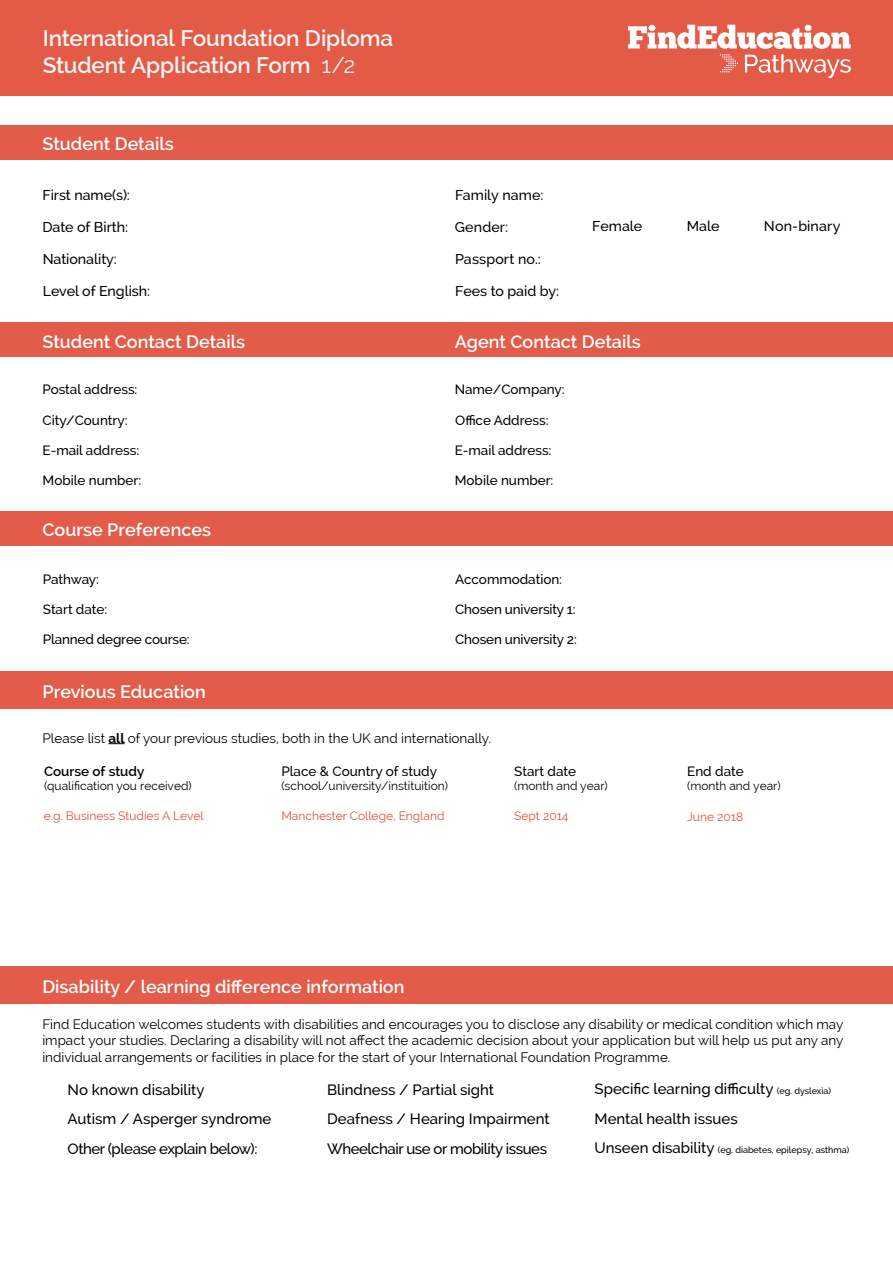
<style>
.page{position:relative;width:893px;height:1263px;background:#fff}
.page>*{position:absolute;margin:0;border:0;box-sizing:border-box;transform-origin:0 0}
.t1{font:600 22.5px/27px "Raleway";letter-spacing:-.005em;color:#eef4f2}
.t2{font:600 18px "Raleway";color:#fff}
.t3{font:500 15px "Raleway";color:#000}
.t4{font:500 15px "Raleway";letter-spacing:-.03em;color:#000}
.Body_Text{font:500 14.25px "Raleway";color:#000}
.t5{font:13.5px/16.2px "Raleway";color:#000;text-align:justify}
.Body_Text-2{font:500 13.5px "Raleway";letter-spacing:-.005em;color:#000}
.t6{font:600 13.5px "Raleway";color:#000}
.t7{font:12px "Raleway";color:#000}
.t8{font:12px "Raleway";color:#e2523d}
.t9{font:500 9px "Raleway";color:#000}
.s1{font-weight:400}
.s2{font-weight:700}
.s3{font-size:9px}
.s4{font-size:15px}
</style>
<div class="page">
<div style="left:0;top:0;width:893px;height:96px;background:#e35a46"></div>
<div style="left:0;top:125px;width:893px;height:34px;background:#e35c49"></div>
<div style="left:0;top:323px;width:893px;height:34px;background:#e35c49"></div>
<div style="left:0;top:511px;width:893px;height:34px;background:#e35c49"></div>
<div style="left:0;top:671px;width:893px;height:38px;background:#e35c49"></div>
<svg style="left:108px;top:743px;width:17px;height:1px"></svg>
<div style="left:0;top:966px;width:893px;height:38px;background:#e35c49"></div>
<svg style="left:628px;top:25px;width:223px;height:53px"></svg>
<p class="t1" style="left:43px;top:25px;width:352px">International Foundation Diploma<br>Student Application Form <span class="s1">1/2</span></p>
<p class="t2" style="left:43px;top:134px;width:133px">Student Details</p>
<p class="Body_Text" style="left:43px;top:187px;width:89px">First name(s):</p>
<p class="Body_Text" style="left:455px;top:187px;width:90px">Family name:</p>
<p class="Body_Text" style="left:43px;top:218px;width:87px">Date of Birth:</p>
<p class="Body_Text" style="left:43px;top:251px;width:76px">Nationality:</p>
<p class="Body_Text" style="left:43px;top:283px;width:109px">Level of English:</p>
<p class="Body_Text" style="left:455px;top:219px;width:55px">Gender:</p>
<p class="Body_Text" style="left:592px;top:218px;width:52px">Female</p>
<p class="Body_Text" style="left:687px;top:218px;width:34px">Male</p>
<p class="Body_Text" style="left:764px;top:218px;width:78px">Non-binary</p>
<p class="Body_Text" style="left:455px;top:251px;width:87px">Passport no.:</p>
<p class="Body_Text" style="left:455px;top:283px;width:105px">Fees to paid by:</p>
<p class="t2" style="left:43px;top:331px;width:204px">Student Contact Details</p>
<p class="t2" style="left:455px;top:331px;width:188px">Agent Contact Details</p>
<p class="Body_Text-2" style="left:43px;top:382px;width:96px">Postal address:</p>
<p class="Body_Text-2" style="left:43px;top:412px;width:87px">City/Country:</p>
<p class="Body_Text-2" style="left:455px;top:382px;width:111px">Name/Company:</p>
<p class="Body_Text-2" style="left:455px;top:412px;width:95px">Office Address:</p>
<p class="Body_Text-2" style="left:43px;top:442px;width:98px">E-mail address:</p>
<p class="Body_Text-2" style="left:455px;top:442px;width:98px">E-mail address:</p>
<p class="Body_Text-2" style="left:43px;top:473px;width:100px">Mobile number:</p>
<p class="Body_Text-2" style="left:455px;top:473px;width:100px">Mobile number:</p>
<p class="t2" style="left:43px;top:519px;width:170px">Course Preferences</p>
<p class="Body_Text-2" style="left:43px;top:571px;width:58px">Pathway:</p>
<p class="Body_Text-2" style="left:455px;top:571px;width:109px">Accommodation:</p>
<p class="Body_Text-2" style="left:43px;top:601px;width:66px">Start date:</p>
<p class="Body_Text-2" style="left:43px;top:632px;width:148px">Planned degree course:</p>
<p class="t2" style="left:43px;top:681px;width:165px">Previous Education</p>
<p class="Body_Text-2" style="left:455px;top:601px;width:122px">Chosen university 1:</p>
<p class="Body_Text-2" style="left:455px;top:632px;width:123px">Chosen university 2:</p>
<p class="t5" style="left:43px;top:730px;width:450px">Please list <span class="s2">all</span> of your previous studies, both in the UK and internationally.</p>
<p class="t6" style="left:44px;top:763px;width:102px">Course of study</p>
<p class="t7" style="left:44px;top:779px;width:149px">(qualification you received)</p>
<p class="Body_Text-2" style="left:281px;top:763px;width:157px">Place &amp; Country of study</p>
<p class="t7" style="left:281px;top:779px;width:168px">(school/university/instituition)</p>
<p class="Body_Text-2" style="left:514px;top:763px;width:63px">Start date</p>
<p class="t7" style="left:514px;top:779px;width:95px">(month and year)</p>
<p class="Body_Text-2" style="left:687px;top:763px;width:58px">End date</p>
<p class="t7" style="left:687px;top:779px;width:95px">(month and year)</p>
<p class="t8" style="left:44px;top:809px;width:161px">e.g. Business Studies A Level</p>
<p class="t8" style="left:281px;top:809px;width:165px">Manchester College, England</p>
<p class="t8" style="left:514px;top:809px;width:56px">Sept 2014</p>
<p class="t8" style="left:687px;top:810px;width:58px">June 2018</p>
<p class="t2" style="left:42px;top:976px;width:364px">Disability / learning difference information</p>
<p class="t5" style="left:42px;top:1016px;width:803px">Find Education welcomes students with disabilities and encourages you to disclose any disability or medical condition which may impact your studies. Declaring a disability will not affect the academic decision about your application but will help us put any any individual arrangements or facilities in place for the start of your International Foundation Programme.</p>
<p class="t3" style="left:68px;top:1081px;width:138px">No known disability</p>
<p class="t3" style="left:327px;top:1081px;width:168px">Blindness / Partial sight</p>
<p class="t3" style="left:68px;top:1110px;width:205px">Autism / Asperger syndrome</p>
<p class="t3" style="left:327px;top:1110px;width:224px">Deafness / Hearing Impairment</p>
<p class="t4" style="left:68px;top:1140px;width:191px">Other (please explain below):</p>
<p class="t4" style="left:327px;top:1140px;width:221px">Wheelchair use or mobility issues</p>
<p class="t3" style="left:595px;top:1080px;width:238px">Specific learning difficulty <span class="s3">(eg. dyslexia)</span></p>
<p class="t3" style="left:595px;top:1110px;width:145px">Mental health issues</p>
<p class="t9" style="left:595px;top:1145px;width:256px"><span class="s4">Unseen disability</span> (eg. diabetes, epilepsy, asthma)</p>
</div>
